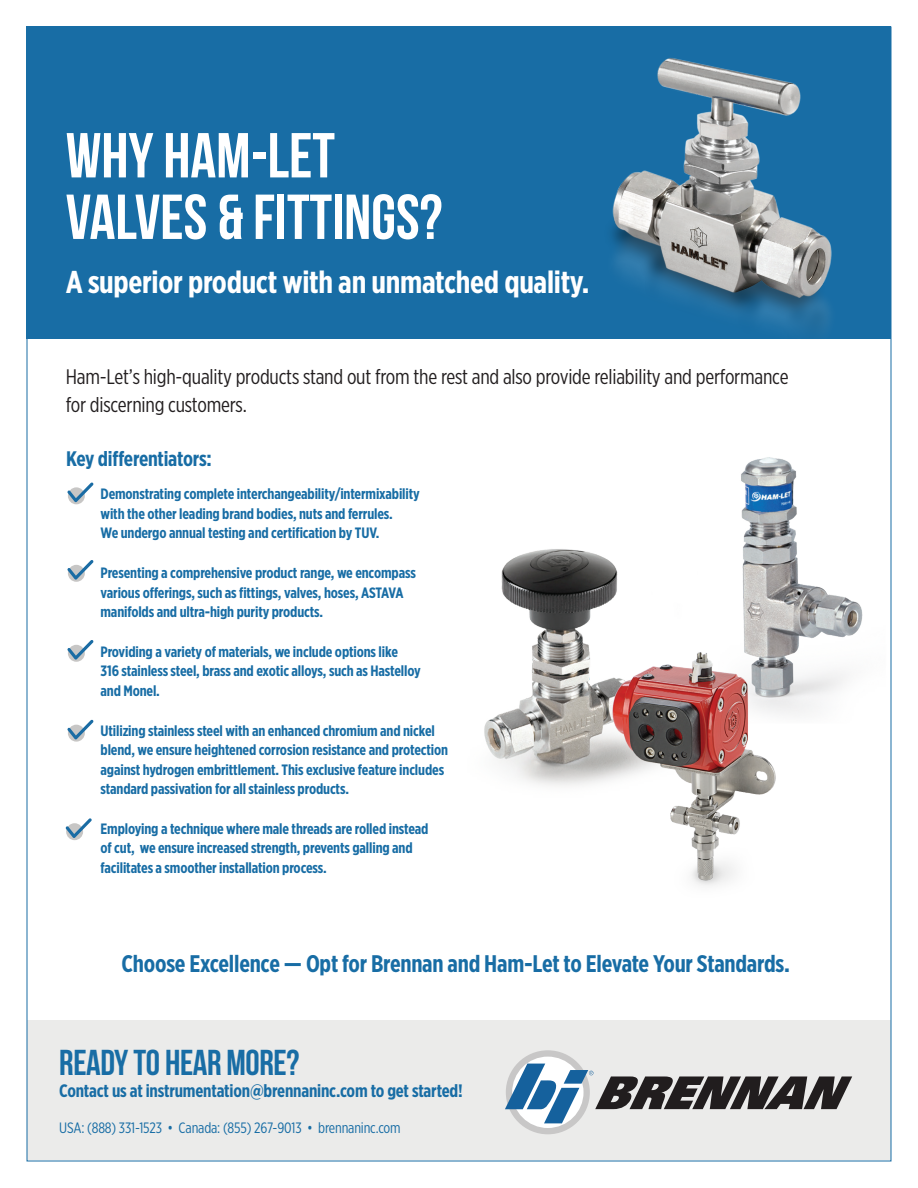
<style>
.page{position:relative;width:918px;height:1188px;background:#fff}
.page>*{position:absolute;margin:0;border:0;box-sizing:border-box;transform-origin:0 0}
.t1{font:63.3px/61.5px "Bebas Neue";color:#fff}
.t2{font:700 36px "Bebas Neue";letter-spacing:-.01em;color:#186da5}
.t3{font:700 31.5px "Gotham X Narrow";letter-spacing:-.01em;color:#fff}
.t4{font:700 24px "Gotham X Narrow";letter-spacing:-.01em;color:#186da5}
.t5{font:21px/28.5px "Gotham X Narrow";letter-spacing:-.01em;color:#231f20}
.t6{font:700 21px "Gotham X Narrow";letter-spacing:-.01em;color:#186da5}
.t7{font:700 18px "Gotham X Narrow";letter-spacing:-.01em;color:#186da5}
.t8{font:700 15px/19.5px "Gotham X Narrow";letter-spacing:-.01em;color:#186da5}
.t9{font:15px "Gotham X Narrow";letter-spacing:-.01em;color:#186da5}
</style>
<div class="page">
<div style="left:27px;top:1020px;width:864px;height:140px;background:#ebebea"></div>
<div style="left:27px;top:27px;width:864px;height:312px;background:#186da5"></div>
<div style="left:506px;top:1050px;width:84px;height:84px;background:#c8c7c7;border-radius:50%"></div>
<svg style="left:512px;top:1057px;width:72px;height:71px"></svg>
<svg style="left:505px;top:1064px;width:347px;height:59px"></svg>
<img style="left:611px;top:58px;width:221px;height:270px">
<div style="left:68px;top:487px;width:17px;height:17px;background:#c7c6c5;border-radius:50%"></div>
<svg style="left:67px;top:482px;width:27px;height:20px"></svg>
<svg style="left:68px;top:565px;width:17px;height:17px"></svg>
<svg style="left:67px;top:560px;width:27px;height:20px"></svg>
<svg style="left:68px;top:645px;width:17px;height:17px"></svg>
<svg style="left:67px;top:640px;width:27px;height:20px"></svg>
<svg style="left:68px;top:725px;width:17px;height:17px"></svg>
<svg style="left:67px;top:720px;width:27px;height:19px"></svg>
<div style="left:66px;top:823px;width:17px;height:17px;background:#c7c6c5;border-radius:50%"></div>
<svg style="left:66px;top:818px;width:26px;height:20px"></svg>
<img style="left:484px;top:454px;width:408px;height:444px">
<h1 class="t1" style="left:66px;top:124px;width:378px">WHY HAM-LET<br>VALVES &amp; FITTINGS?</h1>
<h3 class="t3" style="left:66px;top:262px;width:525px">A superior product with an unmatched quality.</h3>
<h3 class="t5" style="left:66px;top:362px;width:724px">Ham-Let’s high-quality products stand out from the rest and also provide reliability and performance for discerning customers.</h3>
<h3 class="t6" style="left:66px;top:446px;width:147px">Key differentiators:</h3>
<p class="t8" style="left:101px;top:484px;width:321px">Demonstrating complete interchangeability/intermixability with the other leading brand bodies, nuts and ferrules.<br>We undergo annual testing and certification by TUV.</p>
<p class="t8" style="left:101px;top:563px;width:317px">Presenting a comprehensive product range, we encompass various offerings, such as fittings, valves, hoses, ASTAVA manifolds and ultra-high purity products.</p>
<p class="t8" style="left:101px;top:642px;width:322px">Providing a variety of materials, we include options like<br>316 stainless steel, brass and exotic alloys, such as Hastelloy and Monel.</p>
<p class="t8" style="left:101px;top:721px;width:349px">Utilizing stainless steel with an enhanced chromium and nickel blend, we ensure heightened corrosion resistance and protection against hydrogen embrittlement. This exclusive feature includes standard passivation for all stainless products.</p>
<p class="t8" style="left:101px;top:819px;width:329px">Employing a technique where male threads are rolled instead of cut, we ensure increased strength, prevents galling and facilitates a smoother installation process.</p>
<h3 class="t4" style="left:122px;top:949px;width:670px">Choose Excellence — Opt for Brennan and Ham-Let to Elevate Your Standards.</h3>
<h2 class="t2" style="left:59px;top:1043px;width:242px">READY TO HEAR MORE?</h2>
<p class="t7" style="left:59px;top:1079px;width:405px">Contact us at instrumentation@brennaninc.com to get started!</p>
<p class="t9" style="left:59px;top:1118px;width:343px">USA: (888) 331-1523 • Canada: (855) 267-9013 • brennaninc.com</p>
</div>
